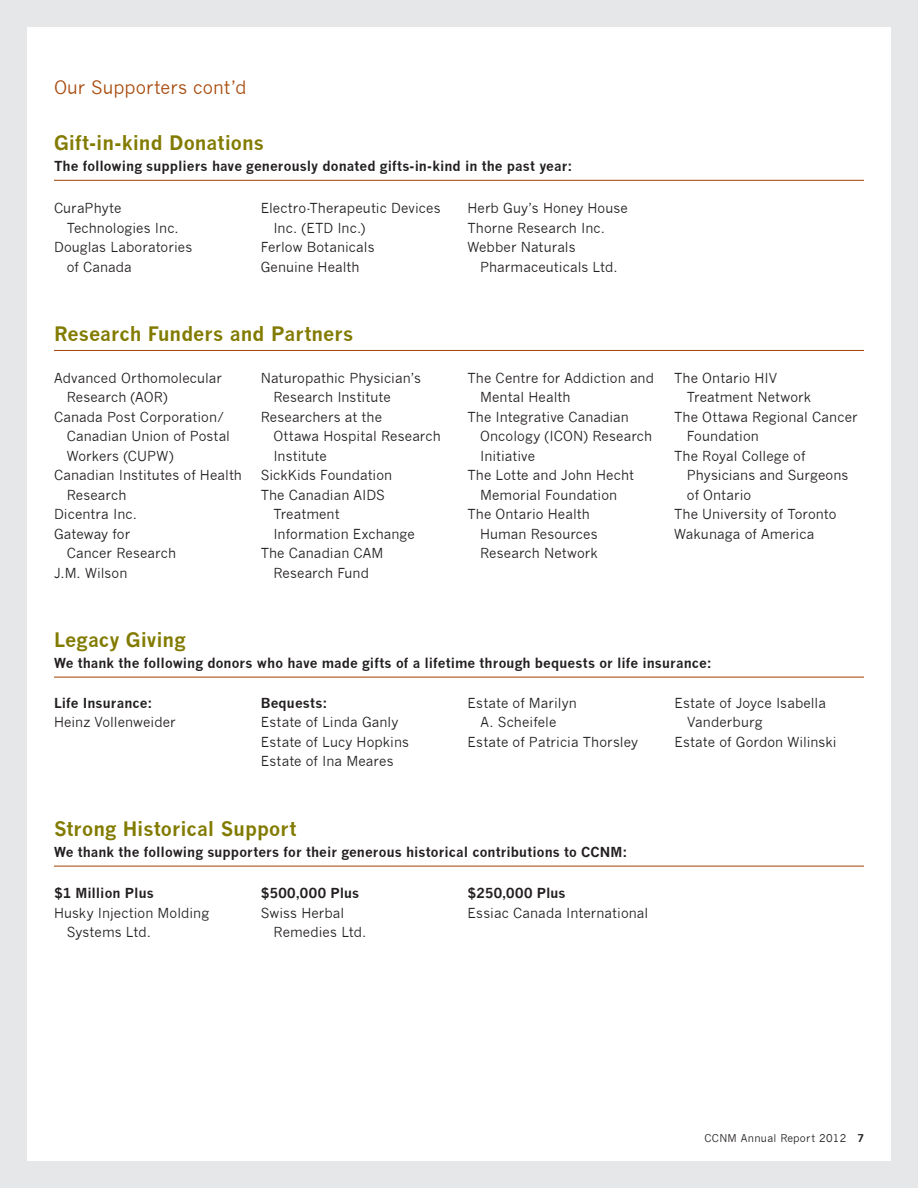
<style>
.page{position:relative;width:918px;height:1188px;background:#e6e7e9}
.page>*{position:absolute;margin:0;border:0;box-sizing:border-box;transform-origin:0 0}
.t1{font:700 19.5px "News Gothic";color:#827b00}
.t2{font:18px "News Gothic";letter-spacing:.005em;color:#a84b0d}
.t3{font:13.5px/19.5px "News Gothic";letter-spacing:.005em;color:#231f20}
.t4{font:700 13.5px "News Gothic";letter-spacing:.005em;color:#231f20}
.t5{font:10.5px "News Gothic";letter-spacing:.03em;color:#231f20}
.s1{font-weight:700}
</style>
<div class="page">
<div style="left:27px;top:27px;width:864px;height:1134px;background:#fff"></div>
<hr style="left:54px;top:180px;width:810px;height:1px;background:#a84b0d">
<hr style="left:54px;top:350px;width:810px;height:1px;background:#a84b0d">
<hr style="left:54px;top:677px;width:810px;height:1px;background:#a84b0d">
<hr style="left:54px;top:866px;width:810px;height:1px;background:#a84b0d">
<h2 class="t2" style="left:54px;top:77px;width:194px">Our Supporters cont’d</h2>
<h1 class="t1" style="left:54px;top:131px;width:212px">Gift-in-kind Donations</h1>
<p class="t4" style="left:54px;top:158px;width:520px">The following suppliers have generously donated gifts-in-kind in the past year:</p>
<p class="t3" style="left:54px;top:199px;width:69px">CuraPhyte</p>
<p class="t3" style="left:67px;top:218px;width:114px">Technologies Inc.</p>
<p class="t3" style="left:54px;top:238px;width:140px">Douglas Laboratories</p>
<p class="t3" style="left:67px;top:257px;width:67px">of Canada</p>
<p class="t3" style="left:261px;top:199px;width:181px">Electro-Therapeutic Devices</p>
<p class="t3" style="left:273px;top:218px;width:93px">Inc. (ETD Inc.)</p>
<p class="t3" style="left:261px;top:238px;width:115px">Ferlow Botanicals</p>
<p class="t3" style="left:261px;top:257px;width:100px">Genuine Health</p>
<p class="t3" style="left:467px;top:199px;width:162px">Herb Guy’s Honey House<br>Thorne Research Inc.<br>Webber Naturals</p>
<p class="t3" style="left:480px;top:257px;width:139px">Pharmaceuticals Ltd.</p>
<h1 class="t1" style="left:54px;top:322px;width:301px">Research Funders and Partners</h1>
<p class="t3" style="left:54px;top:368px;width:170px">Advanced Orthomolecular</p>
<p class="t3" style="left:67px;top:388px;width:102px">Research (AOR)</p>
<p class="t3" style="left:54px;top:407px;width:172px">Canada Post Corporation/</p>
<p class="t3" style="left:67px;top:427px;width:165px">Canadian Union of Postal</p>
<p class="t3" style="left:67px;top:446px;width:109px">Workers (CUPW)</p>
<p class="t3" style="left:54px;top:466px;width:190px">Canadian Institutes of Health</p>
<p class="t3" style="left:67px;top:485px;width:61px">Research</p>
<p class="t3" style="left:54px;top:505px;width:84px">Dicentra Inc.</p>
<p class="t3" style="left:54px;top:524px;width:78px">Gateway for</p>
<p class="t3" style="left:67px;top:544px;width:111px">Cancer Research</p>
<p class="t3" style="left:54px;top:563px;width:75px">J.M. Wilson</p>
<p class="t3" style="left:261px;top:368px;width:162px">Naturopathic Physician’s</p>
<p class="t3" style="left:273px;top:388px;width:119px">Research Institute</p>
<p class="t3" style="left:261px;top:407px;width:123px">Researchers at the</p>
<p class="t3" style="left:273px;top:427px;width:169px">Ottawa Hospital Research</p>
<p class="t3" style="left:273px;top:446px;width:55px">Institute</p>
<p class="t3" style="left:261px;top:466px;width:133px">SickKids Foundation</p>
<p class="t3" style="left:261px;top:485px;width:126px">The Canadian AIDS</p>
<p class="t3" style="left:273px;top:505px;width:68px">Treatment</p>
<p class="t3" style="left:273px;top:524px;width:143px">Information Exchange</p>
<p class="t3" style="left:261px;top:544px;width:124px">The Canadian CAM</p>
<p class="t3" style="left:273px;top:563px;width:97px">Research Fund</p>
<p class="t3" style="left:467px;top:368px;width:188px">The Centre for Addiction and</p>
<p class="t3" style="left:480px;top:388px;width:92px">Mental Health</p>
<p class="t3" style="left:467px;top:407px;width:163px">The Integrative Canadian</p>
<p class="t3" style="left:480px;top:427px;width:174px">Oncology (ICON) Research</p>
<p class="t3" style="left:480px;top:446px;width:56px">Initiative</p>
<p class="t3" style="left:467px;top:466px;width:168px">The Lotte and John Hecht</p>
<p class="t3" style="left:480px;top:485px;width:139px">Memorial Foundation</p>
<p class="t3" style="left:467px;top:505px;width:124px">The Ontario Health</p>
<p class="t3" style="left:480px;top:524px;width:119px">Human Resources</p>
<p class="t3" style="left:480px;top:544px;width:119px">Research Network</p>
<p class="t3" style="left:674px;top:368px;width:104px">The Ontario HIV</p>
<p class="t3" style="left:687px;top:388px;width:126px">Treatment Network</p>
<p class="t3" style="left:674px;top:407px;width:185px">The Ottawa Regional Cancer</p>
<p class="t3" style="left:687px;top:427px;width:74px">Foundation</p>
<p class="t3" style="left:674px;top:446px;width:133px">The Royal College of</p>
<p class="t3" style="left:687px;top:466px;width:163px">Physicians and Surgeons</p>
<p class="t3" style="left:687px;top:485px;width:66px">of Ontario</p>
<p class="t3" style="left:674px;top:505px;width:164px">The University of Toronto</p>
<p class="t3" style="left:674px;top:524px;width:142px">Wakunaga of America</p>
<h1 class="t1" style="left:54px;top:628px;width:133px">Legacy Giving</h1>
<p class="t4" style="left:54px;top:654px;width:659px">We thank the following donors who have made gifts of a lifetime through bequests or life insurance:</p>
<p class="t4" style="left:54px;top:695px;width:100px">Life Insurance:</p>
<p class="t3" style="left:54px;top:713px;width:123px">Heinz Vollenweider</p>
<p class="t4" style="left:261px;top:695px;width:68px">Bequests:</p>
<p class="t3" style="left:261px;top:713px;width:150px">Estate of Linda Ganly<br>Estate of Lucy Hopkins<br>Estate of Ina Meares</p>
<p class="t3" style="left:468px;top:693px;width:111px">Estate of Marilyn</p>
<p class="t3" style="left:480px;top:713px;width:78px">A. Scheifele</p>
<p class="t3" style="left:468px;top:732px;width:172px">Estate of Patricia Thorsley</p>
<h1 class="t1" style="left:54px;top:817px;width:244px">Strong Historical Support</h1>
<p class="t4" style="left:54px;top:843px;width:575px">We thank the following supporters for their generous historical contributions to CCNM:</p>
<p class="t4" style="left:54px;top:885px;width:101px">$1 Million Plus</p>
<p class="t3" style="left:67px;top:903px;width:144px;text-indent:-13px">Husky Injection Molding<br>Systems Ltd.</p>
<p class="t4" style="left:261px;top:885px;width:100px">$500,000 Plus</p>
<p class="t3" style="left:274px;top:903px;width:94px;text-indent:-13px">Swiss Herbal<br>Remedies Ltd.</p>
<p class="t4" style="left:468px;top:885px;width:100px">$250,000 Plus</p>
<p class="t3" style="left:468px;top:903px;width:182px">Essiac Canada International</p>
<p class="t3" style="left:674px;top:693px;width:153px">Estate of Joyce Isabella</p>
<p class="t3" style="left:687px;top:713px;width:77px">Vanderburg</p>
<p class="t3" style="left:674px;top:732px;width:164px">Estate of Gordon Wilinski</p>
<p class="t5" style="left:704px;top:1132px;width:161px">CCNM Annual Report 2012 <span class="s1">7</span></p>
</div>
